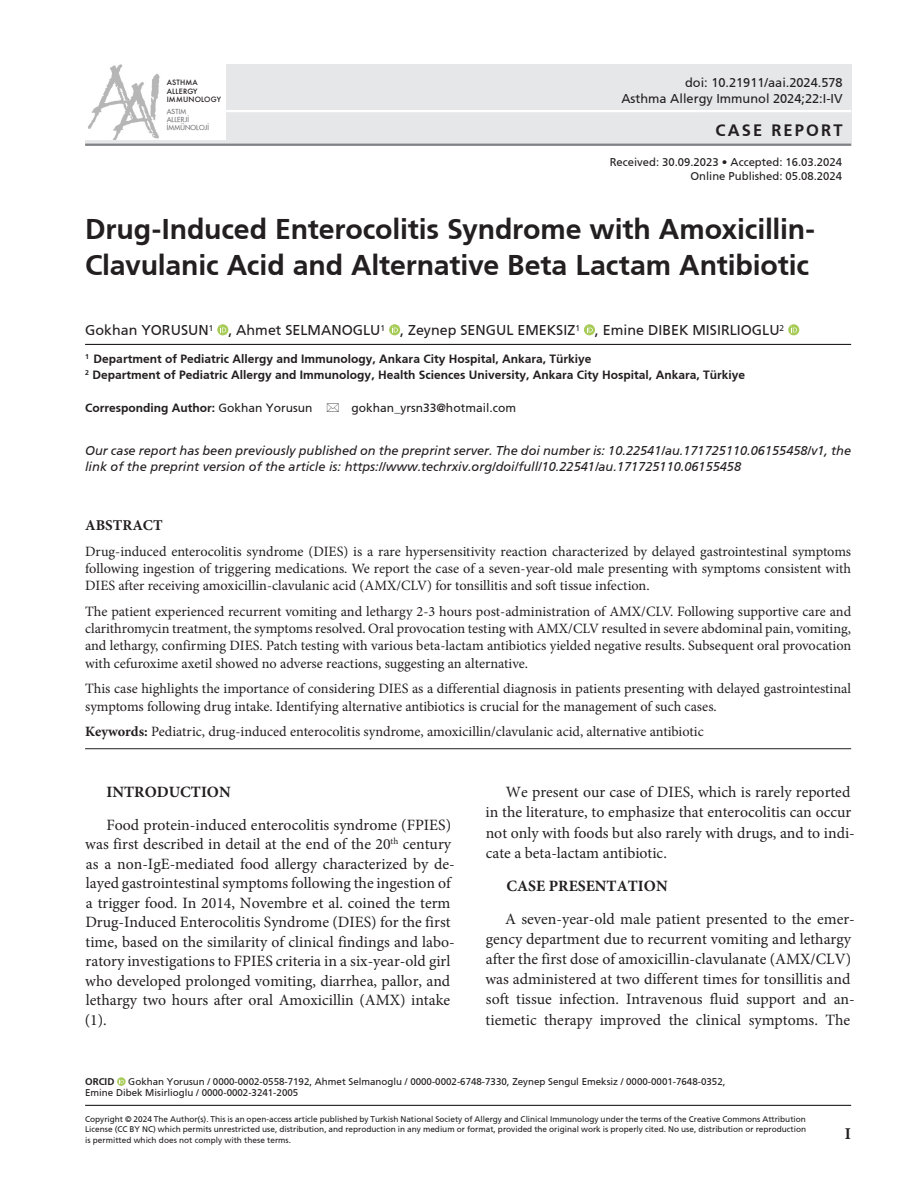
<style>
.page{position:relative;width:915px;height:1191px;background:#fff}
.page>*{position:absolute;margin:0;border:0;box-sizing:border-box;transform-origin:0 0}
.t1{font:700 28.5px/36px "Frutiger";letter-spacing:-.005em;color:#231f20}
.t2{font:700 16.5px "Frutiger";letter-spacing:.13em;color:#231f20}
.t3{font:700 16.5px "Minion Pro";color:#231f20}
.t4{font:15.75px/19.5px "Minion Pro";color:#231f20}
.t5{font:700 15.75px "Minion Pro";color:#231f20}
.t6{font:700 15px "Minion Pro";color:#231f20}
.t7{font:14.25px/17.2px "Minion Pro";color:#231f20;text-align:justify}
.t8{font:14.25px "Frutiger Roman";color:#231f20}
.t9{font:italic 12.75px/15.8px "Frutiger";color:#231f20}
.t10{font:12.75px/16.5px "Frutiger Roman";color:#231f20;text-align:right}
.t11{font:700 12px "Frutiger";color:#231f20}
.t12{font:12px "Frutiger Roman";color:#231f20}
.t13{font:11.25px "Frutiger Roman";color:#231f20}
.t14{font:9.75px "Frutiger Roman";color:#231f20}
.t15{font:700 9.75px "Frutiger";color:#231f20}
.t16{font:8.25px/10.5px "Frutiger Roman";color:#231f20;text-align:justify}
.t17{font:500 7.05px/8.6px "Futura";letter-spacing:.025em;color:#231f20}
.t18{font:6.75px/8.1px "Futura";letter-spacing:.025em;color:#6c6d70}
.s1{font-family:"Frutiger Roman";font-weight:400}
.s2{font-weight:700}
</style>
<div class="page">
<div style="left:85px;top:64px;width:765px;height:81px;background:#e6e7e9"></div>
<hr style="left:85px;top:144px;width:765px;height:2px;background:#808285">
<hr style="left:216px;top:110px;width:634px;height:2px;background:#fff">
<img style="left:85px;top:64px;width:141px;height:76px">
<hr style="left:85px;top:1104px;width:765px;height:2px;background:#231f20">
<svg style="left:117px;top:1077px;width:9px;height:8px"></svg>
<svg style="left:119px;top:1079px;width:5px;height:4px"></svg>
<hr style="left:85px;top:344px;width:765px;height:1px;background:#231f20">
<svg style="left:217px;top:324px;width:11px;height:11px"></svg>
<svg style="left:220px;top:326px;width:6px;height:6px"></svg>
<svg style="left:389px;top:324px;width:11px;height:11px"></svg>
<svg style="left:392px;top:326px;width:6px;height:6px"></svg>
<svg style="left:583px;top:324px;width:11px;height:11px"></svg>
<svg style="left:586px;top:326px;width:6px;height:6px"></svg>
<svg style="left:788px;top:324px;width:11px;height:11px"></svg>
<svg style="left:791px;top:326px;width:5px;height:6px"></svg>
<hr style="left:85px;top:748px;width:765px;height:1px;background:#231f20">
<p class="t17" style="left:167px;top:78px;width:56px">ASTHMA<br>ALLERGY<br>IMMUNOLOGY</p>
<p class="t18" style="left:167px;top:107px;width:44px">ASTIM<br>ALLERJİ<br>İMMÜNOLOJİ</p>
<p class="t10" style="left:621px;top:74px;width:223px">doi: 10.21911/aai.2024.578<br>Asthma Allergy Immunol 2024;22:I-IV</p>
<p class="t2" style="left:715px;top:120px;width:128px">CASE REPORT</p>
<p class="t13" style="left:609px;top:156px;width:233px">Received: 30.09.2023 • Accepted: 16.03.2024</p>
<p class="t13" style="left:690px;top:169px;width:153px">Online Published: 05.08.2024</p>
<p class="t1" style="left:85px;top:211px;width:731px">Drug-Induced Enterocolitis Syndrome with Amoxicillin-<br>Clavulanic Acid and Alternative Beta Lactam Antibiotic</p>
<p class="t8" style="left:85px;top:322px;width:700px">Gokhan YORUSUN<sup>1</sup> , Ahmet SELMANOGLU<sup>1</sup> , Zeynep SENGUL EMEKSIZ<sup>1</sup> , Emine DIBEK MISIRLIOGLU<sup>2</sup></p>
<p class="t11" style="left:85px;top:351px;width:507px"><sup>1</sup> Department of Pediatric Allergy and Immunology, Ankara City Hospital, Ankara, Türkiye</p>
<p class="t11" style="left:85px;top:368px;width:661px"><sup>2</sup> Department of Pediatric Allergy and Immunology, Health Sciences University, Ankara City Hospital, Ankara, Türkiye</p>
<p class="t11" style="left:85px;top:401px;width:229px">Corresponding Author: <span class="s1">Gokhan Yorusun</span></p>
<p class="t12" style="left:351px;top:401px;width:166px">gokhan_yrsn33@hotmail.com</p>
<p class="t9" style="left:85px;top:443px;width:767px">Our case report has been previously published on the preprint server. The doi number is: 10.22541/au.171725110.06155458/v1, the link of the preprint version of the article is: https://www.techrxiv.org/doi/full/10.22541/au.171725110.06155458</p>
<p class="t6" style="left:85px;top:514px;width:79px">ABSTRACT</p>
<p class="t7" style="left:85px;top:542px;width:767px">Drug-induced enterocolitis syndrome (DIES) is a rare hypersensitivity reaction characterized by delayed gastrointestinal symptoms following ingestion of triggering medications. We report the case of a seven-year-old male presenting with symptoms consistent with DIES after receiving amoxicillin-clavulanic acid (AMX/CLV) for tonsillitis and soft tissue infection.</p>
<p class="t7" style="left:85px;top:603px;width:767px">The patient experienced recurrent vomiting and lethargy 2-3 hours post-administration of AMX/CLV. Following supportive care and clarithromycin treatment, the symptoms resolved. Oral provocation testing with AMX/CLV resulted in severe abdominal pain, vomiting, and lethargy, confirming DIES. Patch testing with various beta-lactam antibiotics yielded negative results. Subsequent oral provocation with cefuroxime axetil showed no adverse reactions, suggesting an alternative.</p>
<p class="t7" style="left:85px;top:680px;width:767px">This case highlights the importance of considering DIES as a differential diagnosis in patients presenting with delayed gastrointestinal symptoms following drug intake. Identifying alternative antibiotics is crucial for the management of such cases.</p>
<p class="t7" style="left:85px;top:723px;width:620px"><span class="s2">Keywords:</span> Pediatric, drug-induced enterocolitis syndrome, amoxicillin/clavulanic acid, alternative antibiotic</p>
<p class="t5" style="left:106px;top:781px;width:126px">INTRODUCTION</p>
<p class="t4" style="left:85px;top:815px;width:371px;text-indent:22px">Food protein-induced enterocolitis syndrome (FPIES) was first described in detail at the end of the 20<sup>th</sup> century as a non-IgE-mediated food allergy characterized by de&shy;layed gastrointestinal symptoms following the ingestion of a trigger food. In 2014, Novembre et al. coined the term Drug-Induced Enterocolitis Syndrome (DIES) for the first time, based on the similarity of clinical findings and labo&shy;ratory investigations to FPIES criteria in a six-year-old girl who developed prolonged vomiting, diarrhea, pallor, and lethargy two hours after oral Amoxicillin (AMX) intake (1).</p>
<p class="t4" style="left:485px;top:782px;width:370px;line-height:20.1px;text-indent:20px">We present our case of DIES, which is rarely reported in the literature, to emphasize that enterocolitis can occur not only with foods but also rarely with drugs, and to indi&shy;cate a beta-lactam antibiotic.</p>
<p class="t5" style="left:506px;top:874px;width:162px">CASE PRESENTATION</p>
<p class="t4" style="left:485px;top:908px;width:371px;line-height:20.1px;text-indent:20px">A seven-year-old male patient presented to the emer&shy;gency department due to recurrent vomiting and lethargy after the first dose of amoxicillin-clavulanate (AMX/CLV) was administered at two different times for tonsillitis and soft tissue infection. Intravenous fluid support and an&shy;tiemetic therapy improved the clinical symptoms. The</p>
<p class="t15" style="left:85px;top:1075px;width:31px">ORCID</p>
<p class="t14" style="left:128px;top:1075px;width:598px">Gokhan Yorusun / 0000-0002-0558-7192, Ahmet Selmanoglu / 0000-0002-6748-7330, Zeynep Sengul Emeksiz / 0000-0001-7648-0352,</p>
<p class="t14" style="left:85px;top:1087px;width:214px">Emine Dibek Misirlioglu / 0000-0002-3241-2005</p>
<p class="t16" style="left:85px;top:1113px;width:722px">Copyright © 2024 The Author(s). This is an open-access article published by Turkish National Society of Allergy and Clinical Immunology under the terms of the Creative Commons Attribution License (CC BY NC) which permits unrestricted use, distribution, and reproduction in any medium or format, provided the original work is properly cited. No use, distribution or reproduction is permitted which does not comply with these terms.</p>
<p class="t3" style="left:844px;top:1121px;width:8px">I</p>
</div>
